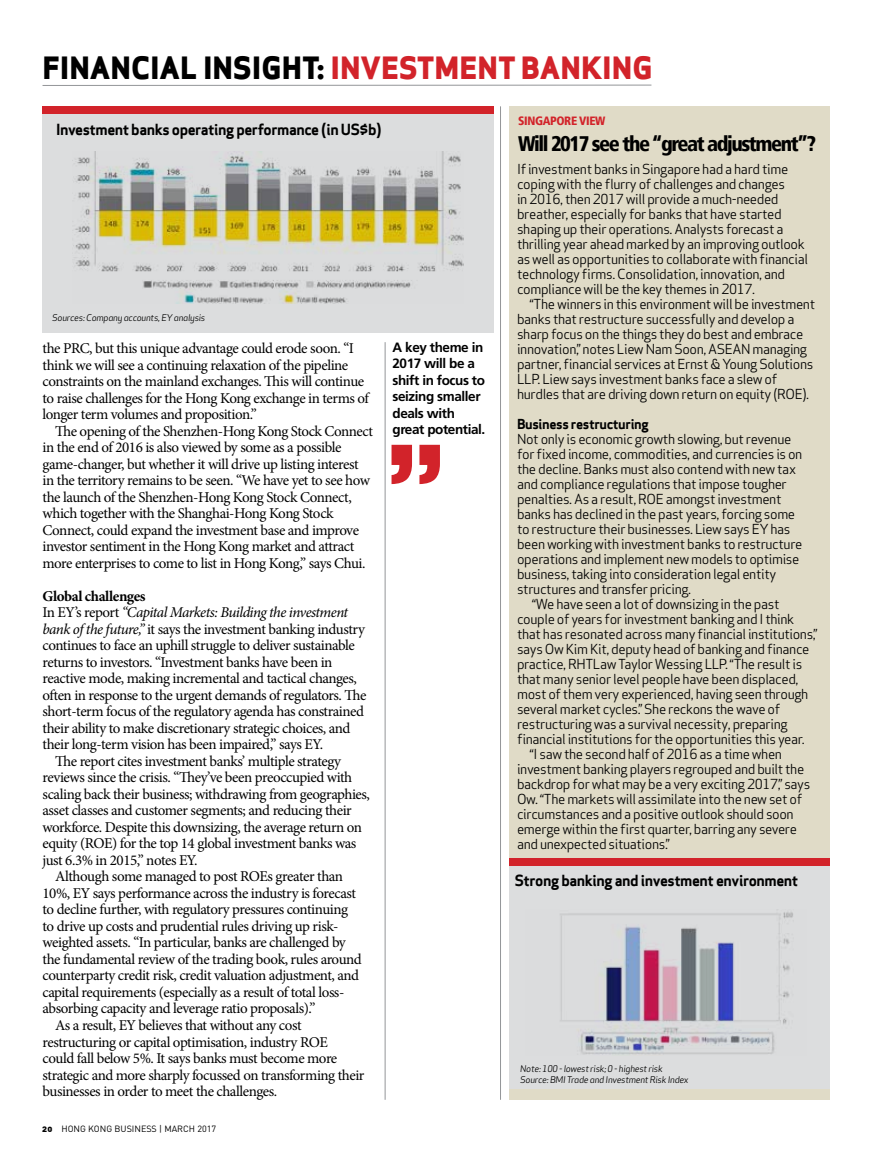
<style>
.page{position:relative;width:893px;height:1170px;background:#fff}
.page>*{position:absolute;margin:0;border:0;box-sizing:border-box;transform-origin:0 0}
.t1{font:800 30px "Apex Sans";color:#000}
.t2{font:900 condensed 21px "Frutiger";letter-spacing:-.07em;color:#000}
.t3{font:15px/16.5px "Minion Pro";letter-spacing:-.035em;color:#000}
.t4{font:700 15px "Apex Sans";letter-spacing:-.03em;color:#000}
.t5{font:italic 15px "Minion Pro";letter-spacing:-.04em;color:#000}
.t6{font:700 15px "Minion Pro";letter-spacing:-.03em;color:#000}
.t7{font:13.5px/15px "Apex Sans";letter-spacing:-.03em;color:#000}
.t8{font:700 13.5px/16.5px "Frutiger";letter-spacing:-.03em;color:#000}
.t9{font:700 13.5px "Apex Sans";letter-spacing:-.03em;color:#000}
.t10{font:900 condensed 12px "Frutiger";letter-spacing:-.03em;color:#d2232a}
.t11{font:italic 9px/10.8px "Apex Sans";letter-spacing:-.03em;color:#000}
.t12{font:9px "DIN";color:#000}
.s1{color:#d2232a}
.s2{font-style:normal}
.s3{font-style:italic}
.s4{font-family:"DIN Alternate";font-weight:900}
</style>
<div class="page">
<div style="left:510px;top:106px;width:320px;height:993px;background:#e0dbc7"></div>
<hr style="left:385px;top:342px;width:1px;height:757px;background:#939598">
<hr style="left:500px;top:106px;width:1px;height:993px;background:#939598">
<div style="left:43px;top:110px;width:451px;height:223px;background:#dcddde"></div>
<div style="left:43px;top:106px;width:451px;height:8px;background:#d2232a"></div>
<hr style="left:43px;top:85px;width:608px;height:1px;background:#939598">
<img style="left:72px;top:151px;width:391px;height:152px">
<div style="left:510px;top:863px;width:320px;height:225px;background:#dcddde"></div>
<div style="left:510px;top:858px;width:320px;height:7px;background:#d2232a"></div>
<img style="left:560px;top:912px;width:233px;height:143px">
<svg style="left:391px;top:445px;width:49px;height:39px"></svg>
<h1 class="t1" style="left:43px;top:48px;width:612px">FINANCIAL INSIGHT: <span class="s1">INVESTMENT BANKING</span></h1>
<p class="t4" style="left:56px;top:120px;width:327px">Investment banks operating performance (in US$b)</p>
<p class="t11" style="left:52px;top:311px;width:155px">Sources: Company accounts, EY analysis</p>
<p class="t3" style="left:43px;top:340px;width:328px">the PRC, but this unique advantage could erode soon. “I think we will see a continuing relaxation of the pipeline constraints on the mainland exchanges. This will continue to raise challenges for the Hong Kong exchange in terms of longer term volumes and proposition.”</p>
<p class="t3" style="left:43px;top:422px;width:332px;text-indent:13px">The opening of the Shenzhen-Hong Kong Stock Connect in the end of 2016 is also viewed by some as a possible game-changer, but whether it will drive up listing interest in the territory remains to be seen. “We have yet to see how the launch of the Shenzhen-Hong Kong Stock Connect, which together with the Shanghai-Hong Kong Stock Connect, could expand the investment base and improve investor sentiment in the Hong Kong market and attract more enterprises to come to list in Hong Kong,” says Chui.</p>
<p class="t6" style="left:43px;top:585px;width:105px">Global challenges</p>
<p class="t5" style="left:43px;top:602px;width:307px"><span class="s2">In EY’s report</span> “Capital Markets: Building the investment</p>
<p class="t3" style="left:43px;top:620px;width:324px"><span class="s3">bank of the future,”</span> it says the investment banking industry</p>
<p class="t3" style="left:43px;top:637px;width:314px">continues to face an uphill struggle to deliver sustainable</p>
<p class="t3" style="left:43px;top:653px;width:291px">returns to investors. “Investment banks have been in</p>
<p class="t3" style="left:43px;top:670px;width:316px">reactive mode, making incremental and tactical changes,</p>
<p class="t3" style="left:43px;top:686px;width:325px">often in response to the urgent demands of regulators. The</p>
<p class="t3" style="left:43px;top:703px;width:323px">short-term focus of the regulatory agenda has constrained</p>
<p class="t3" style="left:43px;top:719px;width:309px">their ability to make discretionary strategic choices, and</p>
<p class="t3" style="left:43px;top:736px;width:282px">their long-term vision has been impaired,” says EY.</p>
<p class="t3" style="left:55px;top:752px;width:287px">The report cites investment banks’ multiple strategy</p>
<p class="t3" style="left:43px;top:769px;width:311px">reviews since the crisis. “They’ve been preoccupied with</p>
<p class="t3" style="left:43px;top:785px;width:329px">scaling back their business; withdrawing from geographies,</p>
<p class="t3" style="left:43px;top:802px;width:311px">asset classes and customer segments; and reducing their</p>
<p class="t3" style="left:43px;top:818px;width:321px">workforce. Despite this downsizing, the average return on</p>
<p class="t3" style="left:43px;top:835px;width:315px">equity (ROE) for the top 14 global investment banks was</p>
<p class="t3" style="left:43px;top:851px;width:157px">just 6.3% in 2015,” notes EY.</p>
<p class="t3" style="left:55px;top:868px;width:289px">Although some managed to post ROEs greater than</p>
<p class="t3" style="left:43px;top:884px;width:315px">10%, EY says performance across the industry is forecast</p>
<p class="t3" style="left:43px;top:901px;width:307px">to decline further, with regulatory pressures continuing</p>
<p class="t3" style="left:43px;top:917px;width:298px">to drive up costs and prudential rules driving up risk-</p>
<p class="t3" style="left:43px;top:934px;width:305px">weighted assets. “In particular, banks are challenged by</p>
<p class="t3" style="left:43px;top:950px;width:321px">the fundamental review of the trading book, rules around</p>
<p class="t3" style="left:43px;top:967px;width:318px">counterparty credit risk, credit valuation adjustment, and</p>
<p class="t3" style="left:43px;top:983px;width:303px">capital requirements (especially as a result of total loss-</p>
<p class="t3" style="left:43px;top:1000px;width:274px">absorbing capacity and leverage ratio proposals).”</p>
<p class="t3" style="left:55px;top:1016px;width:248px">As a result, EY believes that without any cost</p>
<p class="t3" style="left:43px;top:1033px;width:287px">restructuring or capital optimisation, industry ROE</p>
<p class="t3" style="left:43px;top:1049px;width:296px">could fall below 5%. It says banks must become more</p>
<p class="t3" style="left:43px;top:1066px;width:323px">strategic and more sharply focussed on transforming their</p>
<p class="t3" style="left:43px;top:1082px;width:236px">businesses in order to meet the challenges.</p>
<p class="t12" style="left:42px;top:1122px;width:175px"><span class="s4">20</span> HONG KONG BUSINESS | MARCH 2017</p>
<p class="t8" style="left:393px;top:338px;width:94px">A key theme in<br>2017 will be a shift in focus to seizing smaller deals with great potential.</p>
<p class="t10" style="left:518px;top:113px;width:89px">singapore view</p>
<h2 class="t2" style="left:518px;top:131px;width:299px">Will 2017 see the “great adjustment”?</h2>
<p class="t7" style="left:517px;top:160px;width:292px">If investment banks in Singapore had a hard time coping with the flurry of challenges and changes<br>in 2016, then 2017 will provide a much-needed breather, especially for banks that have started shaping up their operations. Analysts forecast a thrilling year ahead marked by an improving outlook as well as opportunities to collaborate with financial technology firms. Consolidation, innovation, and compliance will be the key themes in 2017.</p>
<p class="t7" style="left:517px;top:295px;width:300px;text-indent:13px">“The winners in this environment will be investment banks that restructure successfully and develop a sharp focus on the things they do best and embrace innovation,” notes Liew Nam Soon, ASEAN managing partner, financial services at Ernst &amp; Young Solutions LLP. Liew says investment banks face a slew of hurdles that are driving down return on equity (ROE).</p>
<p class="t9" style="left:517px;top:415px;width:133px">Business restructuring</p>
<p class="t7" style="left:517px;top:430px;width:276px">Not only is economic growth slowing, but revenue</p>
<p class="t7" style="left:517px;top:445px;width:287px">for fixed income, commodities, and currencies is on</p>
<p class="t7" style="left:517px;top:460px;width:280px">the decline. Banks must also contend with new tax</p>
<p class="t7" style="left:517px;top:475px;width:271px">and compliance regulations that impose tougher</p>
<p class="t7" style="left:517px;top:490px;width:266px">penalties. As a result, ROE amongst investment</p>
<p class="t7" style="left:517px;top:505px;width:280px">banks has declined in the past years, forcing some</p>
<p class="t7" style="left:517px;top:520px;width:275px">to restructure their businesses. Liew says EY has</p>
<p class="t7" style="left:517px;top:535px;width:287px">been working with investment banks to restructure</p>
<p class="t7" style="left:517px;top:550px;width:284px">operations and implement new models to optimise</p>
<p class="t7" style="left:517px;top:565px;width:261px">business, taking into consideration legal entity</p>
<p class="t7" style="left:517px;top:580px;width:176px">structures and transfer pricing.</p>
<p class="t7" style="left:532px;top:595px;width:249px">“We have seen a lot of downsizing in the past</p>
<p class="t7" style="left:517px;top:610px;width:279px">couple of years for investment banking and I think</p>
<p class="t7" style="left:517px;top:625px;width:302px">that has resonated across many financial institutions,”</p>
<p class="t7" style="left:517px;top:640px;width:294px">says Ow Kim Kit, deputy head of banking and finance</p>
<p class="t7" style="left:517px;top:655px;width:287px">practice, RHTLaw Taylor Wessing LLP. “The result is</p>
<p class="t7" style="left:517px;top:670px;width:283px">that many senior level people have been displaced,</p>
<p class="t7" style="left:517px;top:685px;width:293px">most of them very experienced, having seen through</p>
<p class="t7" style="left:517px;top:700px;width:265px">several market cycles.” She reckons the wave of</p>
<p class="t7" style="left:517px;top:715px;width:272px">restructuring was a survival necessity, preparing</p>
<p class="t7" style="left:517px;top:730px;width:289px">financial institutions for the opportunities this year.</p>
<p class="t7" style="left:530px;top:745px;width:254px">“I saw the second half of 2016 as a time when</p>
<p class="t7" style="left:517px;top:760px;width:289px">investment banking players regrouped and built the</p>
<p class="t7" style="left:517px;top:775px;width:295px">backdrop for what may be a very exciting 2017,” says</p>
<p class="t7" style="left:517px;top:790px;width:287px">Ow. “The markets will assimilate into the new set of</p>
<p class="t7" style="left:517px;top:805px;width:278px">circumstances and a positive outlook should soon</p>
<p class="t7" style="left:517px;top:820px;width:282px">emerge within the first quarter, barring any severe</p>
<p class="t7" style="left:517px;top:835px;width:154px">and unexpected situations.”</p>
<p class="t4" style="left:515px;top:870px;width:285px">Strong banking and investment environment</p>
<p class="t11" style="left:520px;top:1062px;width:170px">Note: 100 - lowest risk; 0 - highest risk<br>Source: BMI Trade and Investment Risk Index</p>
</div>
